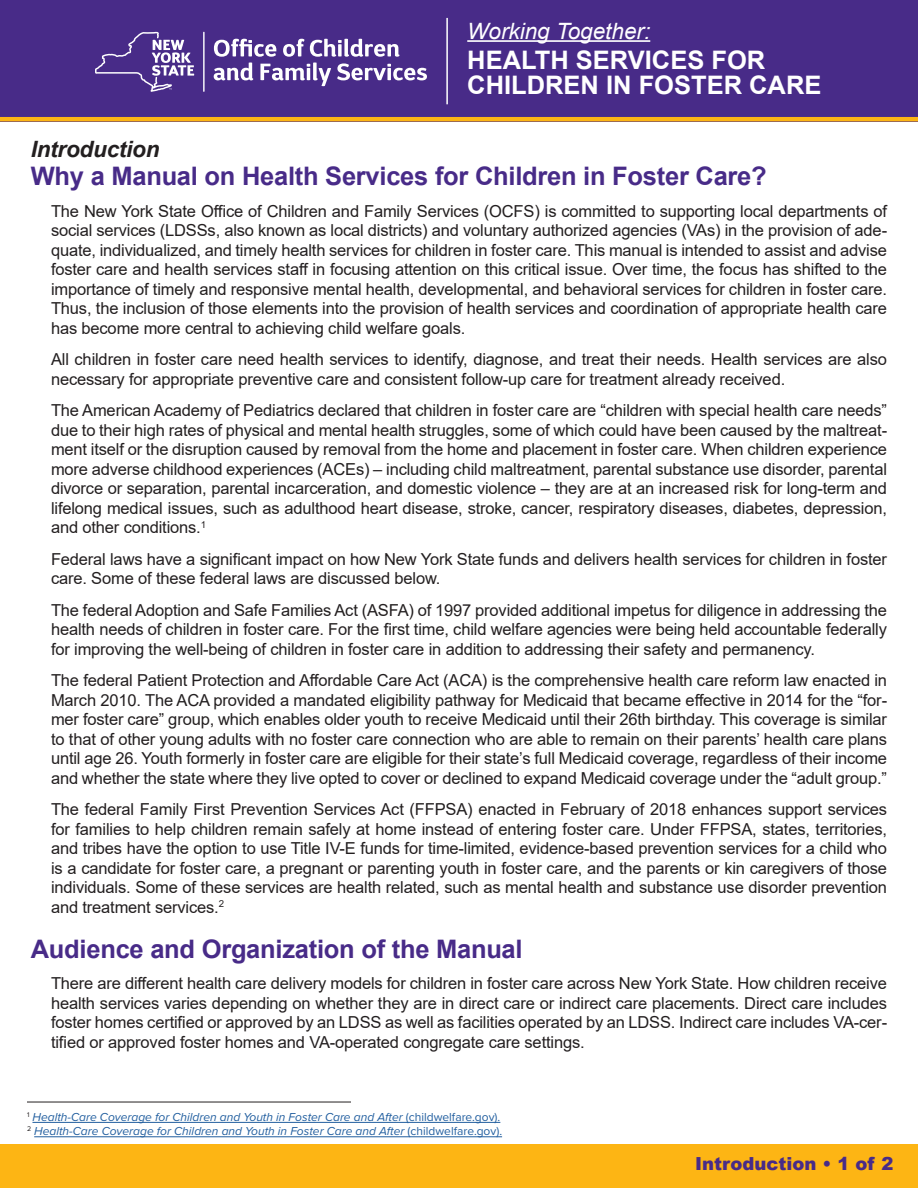
<style>
.page{position:relative;width:918px;height:1188px;background:#fff}
.page>*{position:absolute;margin:0;border:0;box-sizing:border-box;transform-origin:0 0}
.t1{font:700 25.5px "Arial";letter-spacing:-.01em;color:#482b88}
.t2{font:700 25.5px/25.5px "Arial";color:#fff}
.t3{font:italic 22.5px "Arial";color:#fff}
.t4{font:italic 700 22.5px "Arial";letter-spacing:-.01em;color:#231f20}
.t5{font:900 18px "Arial";color:#482b88}
.t6{font:16.5px/19.5px "Arial";letter-spacing:-.01em;color:#231f20;text-align:justify}
.t7{font:italic 12px "Proxima Nova";color:#215e9f}
.s1{font-style:normal}
</style>
<div class="page">
<div style="left:0;top:1145px;width:918px;height:43px;background:#fdb514"></div>
<div style="left:0;top:0;width:918px;height:122px;background:#482b88"></div>
<hr style="left:467px;top:40px;width:183px;height:2px;background:#fff">
<svg style="left:95px;top:32px;width:99px;height:60px"></svg>
<svg style="left:214px;top:39px;width:213px;height:47px"></svg>
<hr style="left:203px;top:32px;width:2px;height:60px;background:#fff">
<hr style="left:0;top:117px;width:918px;height:4px;background:#fdb514">
<hr style="left:446px;top:18px;width:2px;height:86px;background:#fff">
<hr style="left:32px;top:1122px;width:468px;height:1px;background:#215e9f">
<hr style="left:34px;top:1136px;width:468px;height:1px;background:#215e9f">
<hr style="left:27px;top:1102px;width:324px;height:1px;background:#231f20">
<p class="t3" style="left:467px;top:16px;width:185px">Working Together:</p>
<p class="t2" style="left:467px;top:47px;width:356px">HEALTH SERVICES FOR<br>CHILDREN IN FOSTER CARE</p>
<p class="t4" style="left:31px;top:134px;width:130px">Introduction</p>
<p class="t1" style="left:31px;top:158px;width:737px">Why a Manual on Health Services for Children in Foster Care?</p>
<p class="t6" style="left:51px;top:201px;width:838px">The New York State Office of Children and Family Services (OCFS) is committed to supporting local departments of social services (LDSSs, also known as local districts) and voluntary authorized agencies (VAs) in the provision of ade&shy;quate, individualized, and timely health services for children in foster care. This manual is intended to assist and advise foster care and health services staff in focusing attention on this critical issue. Over time, the focus has shifted to the importance of timely and responsive mental health, developmental, and behavioral services for children in foster care.<br>Thus, the inclusion of those elements into the provision of health services and coordination of appropriate health care has become more central to achieving child welfare goals.</p>
<p class="t6" style="left:51px;top:350px;width:838px">All children in foster care need health services to identify, diagnose, and treat their needs. Health services are also necessary for appropriate preventive care and consistent follow-up care for treatment already received.</p>
<p class="t6" style="left:51px;top:401px;width:838px">The American Academy of Pediatrics declared that children in foster care are “children with special health care needs” due to their high rates of physical and mental health struggles, some of which could have been caused by the maltreat&shy;ment itself or the disruption caused by removal from the home and placement in foster care. When children experience more adverse childhood experiences (ACEs) – including child maltreatment, parental substance use disorder, parental divorce or separation, parental incarceration, and domestic violence – they are at an increased risk for long-term and lifelong medical issues, such as adulthood heart disease, stroke, cancer, respiratory diseases, diabetes, depression, and other conditions.<sup>1</sup></p>
<p class="t6" style="left:51px;top:549px;width:838px">Federal laws have a significant impact on how New York State funds and delivers health services for children in foster care. Some of these federal laws are discussed below.</p>
<p class="t6" style="left:51px;top:600px;width:838px">The federal Adoption and Safe Families Act (ASFA) of 1997 provided additional impetus for diligence in addressing the health needs of children in foster care. For the first time, child welfare agencies were being held accountable federally for improving the well-being of children in foster care in addition to addressing their safety and permanency.</p>
<p class="t6" style="left:51px;top:671px;width:838px">The federal Patient Protection and Affordable Care Act (ACA) is the comprehensive health care reform law enacted in March 2010. The ACA provided a mandated eligibility pathway for Medicaid that became effective in 2014 for the “for&shy;mer foster care” group, which enables older youth to receive Medicaid until their 26th birthday. This coverage is similar to that of other young adults with no foster care connection who are able to remain on their parents’ health care plans until age 26. Youth formerly in foster care are eligible for their state’s full Medicaid coverage, regardless of their income and whether the state where they live opted to cover or declined to expand Medicaid coverage under the “adult group.”</p>
<p class="t6" style="left:51px;top:800px;width:838px">The federal Family First Prevention Services Act (FFPSA) enacted in February of 2018 enhances support services for families to help children remain safely at home instead of entering foster care. Under FFPSA, states, territories, and tribes have the option to use Title IV-E funds for time-limited, evidence-based prevention services for a child who is a candidate for foster care, a pregnant or parenting youth in foster care, and the parents or kin caregivers of those individuals. Some of these services are health related, such as mental health and substance use disorder prevention and treatment services.<sup>2</sup></p>
<p class="t1" style="left:31px;top:931px;width:493px">Audience and Organization of the Manual</p>
<p class="t6" style="left:51px;top:974px;width:838px">There are different health care delivery models for children in foster care across New York State. How children receive health services varies depending on whether they are in direct care or indirect care placements. Direct care includes foster homes certified or approved by an LDSS as well as facilities operated by an LDSS. Indirect care includes VA-cer&shy;tified or approved foster homes and VA-operated congregate care settings.</p>
<p class="t7" style="left:27px;top:1108px;width:475px"><sup>1</sup> Health-Care Coverage for Children and Youth in Foster Care and After <span class="s1">(childwelfare.gov).</span></p>
<p class="t7" style="left:27px;top:1122px;width:477px"><sup>2</sup> Health-Care Coverage for Children and Youth in Foster Care and After <span class="s1">(childwelfare.gov).</span></p>
<p class="t5" style="left:695px;top:1150px;width:200px">Introduction • 1 of 2</p>
</div>
